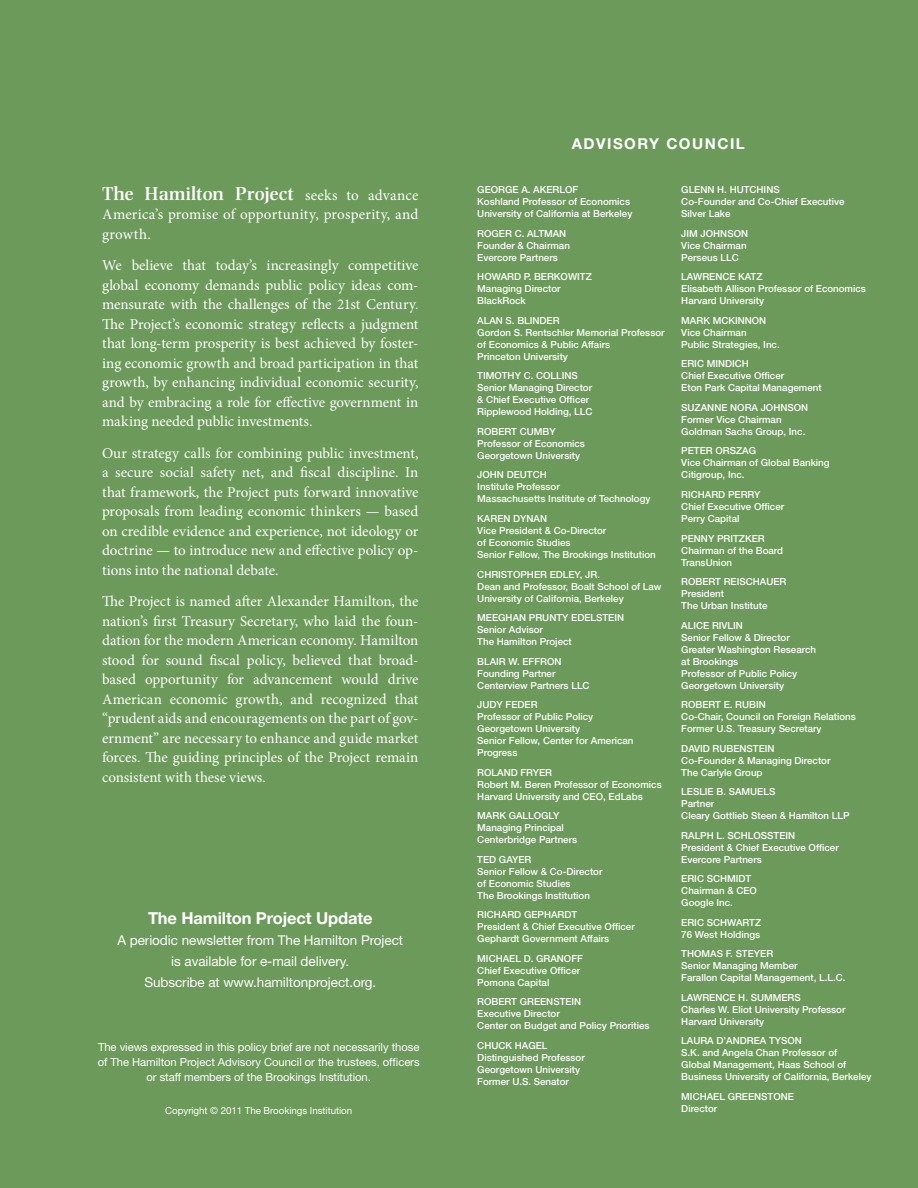
<style>
.page{position:relative;width:918px;height:1188px;background:#6c9a5a}
.page>*{position:absolute;margin:0;border:0;box-sizing:border-box;transform-origin:0 0}
.t1{font:600 19.5px "Photina MT Std";letter-spacing:.01em;color:#fff}
.t2{font:700 16.5px "Helvetica Neue";letter-spacing:-.005em;color:#fff}
.t3{font:15px/19.5px "Minion Pro";color:#fff;text-align:justify}
.t4{font:700 15px "Helvetica Neue";letter-spacing:.1em;color:#fff}
.t5{font:13.5px/21px "Helvetica Neue";letter-spacing:-.005em;color:#fff;text-align:center}
.t6{font:11.25px/15px "Helvetica Neue";letter-spacing:-.005em;color:#fff;text-align:center}
.t7{font:500 9.75px/12px "Helvetica Neue";color:#fff}
.t8{font:9.75px "Helvetica Neue";letter-spacing:-.005em;color:#fff}
.s1{font-family:"Minion Pro";font-weight:400;font-size:15px}
</style>
<div class="page">
<h1 class="t1" style="left:102px;top:182px;width:318px">The Hamilton Project <span class="s1">seeks to advance</span></h1>
<h3 class="t3" style="left:102px;top:205px;width:318px">America’s promise of opportunity, prosperity, and growth.</h3>
<p class="t3" style="left:102px;top:256px;width:318px">We believe that today’s increasingly competitive global economy demands public policy ideas com&shy;mensurate with the challenges of the 21st Century.<br>The Project’s economic strategy reflects a judgment that long-term prosperity is best achieved by foster&shy;ing economic growth and broad participation in that growth, by enhancing individual economic security, and by embracing a role for effective government in making needed public investments.</p>
<p class="t3" style="left:102px;top:443px;width:318px">Our strategy calls for combining public investment, a secure social safety net, and fiscal discipline. In that framework, the Project puts forward innovative proposals from leading economic thinkers — based on credible evidence and experience, not ideology or doctrine — to introduce new and effective policy op&shy;tions into the national debate.</p>
<p class="t3" style="left:102px;top:592px;width:318px">The Project is named after Alexander Hamilton, the nation’s first Treasury Secretary, who laid the foun&shy;dation for the modern American economy. Hamilton stood for sound fiscal policy, believed that broad&shy;based opportunity for advancement would drive American economic growth, and recognized that “prudent aids and encouragements on the part of gov&shy;ernment” are necessary to enhance and guide market forces. The guiding principles of the Project remain consistent with these views.</p>
<h2 class="t2" style="left:148px;top:908px;width:226px">The Hamilton Project Update</h2>
<h3 class="t5" style="left:117px;top:930px;width:287px">A periodic newsletter from The Hamilton Project is available for e-mail delivery.<br>Subscribe at www.hamiltonproject.org.</h3>
<p class="t6" style="left:98px;top:1040px;width:323px">The views expressed in this policy brief are not necessarily those of The Hamilton Project Advisory Council or the trustees, officers or staff members of the Brookings Institution.</p>
<h3 class="t4" style="left:572px;top:135px;width:175px">Advisory Council</h3>
<p class="t7" style="left:681px;top:184px;width:15px">Glenn</p>
<p class="t7" style="left:477px;top:184px;width:15px">George</p>
<p class="t7" style="left:477px;top:184px;width:157px;text-indent:44px">A. Akerlof<br>Koshland Professor of Economics<br>University of California at Berkeley</p>
<p class="t7" style="left:477px;top:227px;width:15px">Roger</p>
<p class="t7" style="left:681px;top:184px;width:165px;text-indent:36px">H. Hutchins<br>Co-Founder and Co-Chief Executive<br>Silver Lake</p>
<p class="t7" style="left:681px;top:227px;width:67px">Jim Johnson<br>Vice Chairman<br>Perseus LLC</p>
<p class="t7" style="left:681px;top:271px;width:29px">Lawrence</p>
<p class="t7" style="left:738px;top:271px;width:7px">Kat</p>
<p class="t7" style="left:477px;top:227px;width:94px;text-indent:37px">C. Altman<br>Founder &amp; Chairman<br>Evercore Partners</p>
<p class="t7" style="left:477px;top:271px;width:116px">Howar d P. Ber kowitz<br>Managing Director<br>BlackRock</p>
<p class="t7" style="left:477px;top:314px;width:14px">Alan</p>
<p class="t7" style="left:681px;top:271px;width:186px;text-indent:75px">z<br>Elisabeth Allison Professor of Economics<br>Harvard University</p>
<p class="t7" style="left:681px;top:314px;width:100px">Mark McKinnon<br>Vice Chairman<br>Public Strategies, Inc.</p>
<p class="t7" style="left:681px;top:358px;width:13px">Eric</p>
<p class="t7" style="left:477px;top:314px;width:189px;text-indent:28px">S. Blin der<br>Gordon S. Rentschler Memorial Professor of Economics &amp; Public Affairs<br>Princeton University</p>
<p class="t7" style="left:477px;top:370px;width:13px">Timothy</p>
<p class="t7" style="left:681px;top:358px;width:142px;text-indent:25px">Mindich<br>Chief Executive Officer<br>Eton Park Capital Management</p>
<p class="t7" style="left:681px;top:401px;width:28px">Suzanne</p>
<p class="t7" style="left:730px;top:401px;width:15px">Nora</p>
<p class="t7" style="left:477px;top:370px;width:117px;text-align:center">C. Collins<br>Senior Managing Director &amp; Chief Executive Officer<br>Ripplewood Holding, LLC</p>
<p class="t7" style="left:477px;top:425px;width:15px">Robert</p>
<p class="t7" style="left:681px;top:401px;width:126px;text-indent:79px">Johnson<br>Former Vice Chairman<br>Goldman Sachs Group, Inc.</p>
<p class="t7" style="left:681px;top:445px;width:14px">Peter</p>
<p class="t7" style="left:477px;top:425px;width:109px;text-indent:42px">Cumby<br>Professor of Economics<br>Georgetown University</p>
<p class="t7" style="left:477px;top:469px;width:14px">John</p>
<p class="t7" style="left:681px;top:445px;width:150px;text-indent:34px">Orszag<br>Vice Chairman of Global Banking<br>Citigroup, Inc.</p>
<p class="t7" style="left:681px;top:488px;width:14px">Richar</p>
<p class="t7" style="left:477px;top:469px;width:175px;text-indent:29px">Deutch<br>Institute Professor<br>Massachusetts Institute of Technology</p>
<p class="t7" style="left:477px;top:512px;width:8px">Karen</p>
<p class="t7" style="left:681px;top:488px;width:104px;text-indent:37px">d Perry<br>Chief Executive Officer<br>Perry Capital</p>
<p class="t7" style="left:681px;top:532px;width:14px">Penny</p>
<p class="t7" style="left:477px;top:512px;width:180px;text-indent:36px">Dynan<br>Vice President &amp; Co-Director<br>of Economic Studies<br>Senior Fellow, The Brookings Institution</p>
<p class="t7" style="left:477px;top:568px;width:15px">Christopher</p>
<p class="t7" style="left:681px;top:532px;width:103px;text-indent:36px">Pritzker<br>Chairman of the Board<br>TransUnion</p>
<p class="t7" style="left:681px;top:575px;width:15px">Robert</p>
<p class="t7" style="left:477px;top:568px;width:186px;text-indent:72px">Edley, Jr.<br>Dean and Professor, Boalt School of Law<br>University of California, Berkeley</p>
<p class="t7" style="left:477px;top:611px;width:17px">Meeghan</p>
<p class="t7" style="left:529px;top:611px;width:14px">Prunty</p>
<p class="t7" style="left:571px;top:611px;width:20px">Edelstein</p>
<p class="t7" style="left:477px;top:623px;width:96px">Senior Advisor<br>The Hamilton Project</p>
<p class="t7" style="left:477px;top:655px;width:14px">Blair</p>
<p class="t7" style="left:681px;top:575px;width:88px;text-indent:42px">Reischauer<br>President<br>The Urban Institute</p>
<p class="t7" style="left:681px;top:619px;width:13px">Alice</p>
<p class="t7" style="left:681px;top:619px;width:136px;text-indent:31px">Rivlin<br>Senior Fellow &amp; Director<br>Greater Washington Research at Brookings<br>Professor of Public Policy<br>Georgetown University</p>
<p class="t7" style="left:681px;top:699px;width:15px">Robert</p>
<p class="t7" style="left:477px;top:655px;width:114px;text-indent:31px">W. Effron<br>Founding Partner<br>Centerview Partners LLC</p>
<p class="t7" style="left:477px;top:699px;width:158px">Judy Feder<br>Professor of Public Policy<br>Georgetown University<br>Senior Fellow, Center for American<br>Progress</p>
<p class="t7" style="left:477px;top:766px;width:15px">Rolan</p>
<p class="t7" style="left:681px;top:699px;width:176px;text-indent:42px">E. Rubin<br>Co-Chair, Council on Foreign Relations<br>Former U.S. Treasury Secretary</p>
<p class="t7" style="left:681px;top:742px;width:7px">Davi</p>
<p class="t7" style="left:681px;top:742px;width:151px;text-indent:22px">d Rubenstein<br>Co-Founder &amp; Managing Director<br>The Carlyle Group</p>
<p class="t7" style="left:681px;top:786px;width:12px">Leslie</p>
<p class="t7" style="left:717px;top:786px;width:27px">B. Samuels</p>
<p class="t7" style="left:681px;top:798px;width:170px">Partner<br>Cleary Gottlieb Steen &amp; Hamilton LLP</p>
<p class="t7" style="left:681px;top:829px;width:15px">Ralph</p>
<p class="t7" style="left:477px;top:766px;width:186px;text-indent:33px">d Fryer<br>Robert M. Beren Professor of Economics<br>Harvard University and CEO, EdLabs</p>
<p class="t7" style="left:477px;top:810px;width:101px">Mar k Gallogly<br>Managing Principal<br>Centerbridge Partners</p>
<p class="t7" style="left:477px;top:853px;width:127px">Ted Gayer<br>Senior Fellow &amp; Co-Director of Economic Studies<br>The Brookings Institution</p>
<p class="t7" style="left:477px;top:909px;width:14px">Richar</p>
<p class="t7" style="left:514px;top:909px;width:25px">d Gephar</p>
<p class="t7" style="left:681px;top:829px;width:159px;text-indent:35px">L. Schlosstein<br>President &amp; Chief Executive Officer<br>Evercore Partners</p>
<p class="t7" style="left:681px;top:873px;width:13px">Eric</p>
<p class="t7" style="left:707px;top:873px;width:14px">Schmi</p>
<p class="t7" style="left:681px;top:873px;width:77px;text-indent:57px">dt<br>Chairman &amp; CEO<br>Google Inc.</p>
<p class="t7" style="left:681px;top:916px;width:13px">Eric</p>
<p class="t7" style="left:707px;top:916px;width:37px">Schwart</p>
<p class="t7" style="left:477px;top:909px;width:159px;text-indent:87px">dt<br>President &amp; Chief Executive Officer<br>Gephardt Government Affairs</p>
<p class="t7" style="left:477px;top:952px;width:16px">Michael</p>
<p class="t7" style="left:681px;top:916px;width:81px;text-align:right">z<br>76 West Holdings</p>
<p class="t7" style="left:681px;top:948px;width:14px">Thomas</p>
<p class="t7" style="left:681px;top:948px;width:166px;text-indent:44px">F. Steyer<br>Senior Managing Member<br>Farallon Capital Management, L.L.C.</p>
<p class="t7" style="left:681px;top:991px;width:29px">lawrence</p>
<p class="t7" style="left:477px;top:952px;width:104px;text-indent:46px">D. Granoff<br>Chief Executive Officer<br>Pomona Capital</p>
<p class="t7" style="left:477px;top:996px;width:15px">Robert</p>
<p class="t7" style="left:681px;top:991px;width:166px;text-indent:57px">H. summers<br>Charles W. Eliot University Professor<br>Harvard University</p>
<p class="t7" style="left:681px;top:1035px;width:14px">Laura</p>
<p class="t7" style="left:717px;top:1035px;width:38px">D’Andrea</p>
<p class="t7" style="left:477px;top:996px;width:174px;text-indent:42px">Greenstein<br>Executive Director<br>Center on Budget and Policy Priorities</p>
<p class="t7" style="left:477px;top:1039px;width:15px">Chuc</p>
<p class="t7" style="left:681px;top:1035px;width:192px;text-indent:88px">Tyson<br>S.K. and Angela Chan Professor of<br>Global Management, Haas School of<br>Business University of California, Berkeley</p>
<p class="t7" style="left:681px;top:1090px;width:16px">Michael</p>
<p class="t7" style="left:728px;top:1090px;width:15px">Greenstone</p>
<p class="t7" style="left:477px;top:1039px;width:109px;text-indent:28px">k Hagel<br>Distinguished Professor<br>Georgetown University<br>Former U.S. Senator</p>
<p class="t8" style="left:165px;top:1105px;width:188px">Copyright © 2011 The Brookings Institution</p>
<p class="t7" style="left:681px;top:1102px;width:37px">Director</p>
</div>
